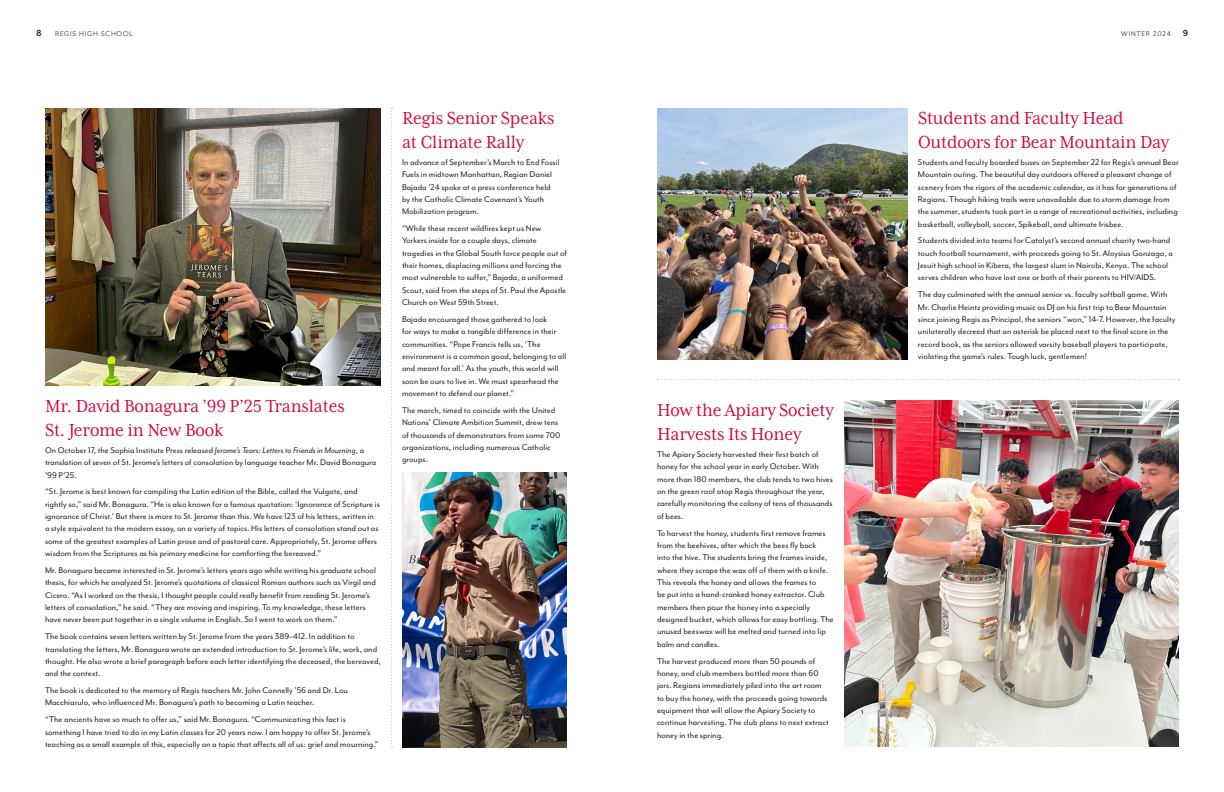
<style>
.page{position:relative;width:1224px;height:792px;background:#fff}
.page>*{position:absolute;margin:0;border:0;box-sizing:border-box;transform-origin:0 0}
.t1{font:20px/24px "Mrs Eaves XL Serif Nar OT";letter-spacing:-.01em;color:#d20d44}
.t2{font:700 10px "Mr Eaves Mod OT";color:#231f20}
.t3{font:9.5px/12.4px "Mr Eaves Mod OT";color:#231f20}
.t4{font:8px "Mr Eaves Mod OT";letter-spacing:.1em;color:#231f20}
.s1{font-weight:700;font-size:10px}
.s2{font-style:italic}
</style>
<div class="page">
<img style="left:45px;top:108px;width:336px;height:278px">
<svg style="left:391px;top:108px;width:2px;height:640px"></svg>
<svg style="left:658px;top:379px;width:521px;height:1px"></svg>
<img style="left:402px;top:472px;width:165px;height:275px">
<img style="left:844px;top:400px;width:335px;height:347px">
<img style="left:657px;top:108px;width:251px;height:251px">
<p class="t2" style="left:36px;top:27px;width:7px">8</p>
<p class="t4" style="left:55px;top:29px;width:79px">REGIS HIGH SCHOOL</p>
<p class="t4" style="left:1121px;top:29px;width:68px">WINTER 2024 <span class="s1">9</span></p>
<p class="t1" style="left:45px;top:394px;width:301px">Mr. David Bonagura ’99 P’25 Translates<br>St. Jerome in New Book</p>
<p class="t3" style="left:45px;top:444px;width:333px">On October 17, the Sophia Institute Press released <span class="s2">Jerome’s Tears: Letters to Friends in Mourning</span>, a translation of seven of St. Jerome’s letters of consolation by language teacher Mr. David Bonagura ’99 P’25.</p>
<p class="t3" style="left:45px;top:485px;width:336px">“St. Jerome is best known for compiling the Latin edition of the Bible, called the Vulgate, and rightly so,” said Mr. Bonagura. “He is also known for a famous quotation: ‘Ignorance of Scripture is ignorance of Christ.’ But there is more to St. Jerome than this. We have 123 of his letters, written in a style equivalent to the modern essay, on a variety of topics. His letters of consolation stand out as some of the greatest examples of Latin prose and of pastoral care. Appropriately, St. Jerome offers wisdom from the Scriptures as his primary medicine for comforting the bereaved.”</p>
<p class="t3" style="left:45px;top:564px;width:333px">Mr. Bonagura became interested in St. Jerome’s letters years ago while writing his graduate school thesis, for which he analyzed St. Jerome’s quotations of classical Roman authors such as Virgil and Cicero. “As I worked on the thesis, I thought people could really benefit from reading St. Jerome’s letters of consolation,” he said. “They are moving and inspiring. To my knowledge, these letters have never been put together in a single volume in English. So I went to work on them.”</p>
<p class="t3" style="left:45px;top:630px;width:337px">The book contains seven letters written by St. Jerome from the years 389–412. In addition to translating the letters, Mr. Bonagura wrote an extended introduction to St. Jerome’s life, work, and thought. He also wrote a brief paragraph before each letter identifying the deceased, the bereaved, and the context.</p>
<p class="t3" style="left:45px;top:684px;width:305px">The book is dedicated to the memory of Regis teachers Mr. John Connelly ’56 and Dr. Lou<br>Macchiarulo, who influenced Mr. Bonagura’s path to becoming a Latin teacher.</p>
<p class="t3" style="left:45px;top:713px;width:335px">“The ancients have so much to offer us,” said Mr. Bonagura. “Communicating this fact is something I have tried to do in my Latin classes for 20 years now. I am happy to offer St. Jerome’s teaching as a small example of this, especially on a topic that affects all of us: grief and mourning.”</p>
<p class="t1" style="left:402px;top:106px;width:154px">Regis Senior Speaks at Climate Rally</p>
<p class="t3" style="left:402px;top:156px;width:159px">In advance of September’s March to End Fossil Fuels in midtown Manhattan, Regian Daniel Bajada ’24 spoke at a press conference held by the Catholic Climate Covenant’s Youth Mobilization program.</p>
<p class="t3" style="left:402px;top:222px;width:166px">“While these recent wildfires kept us New Yorkers inside for a couple days, climate tragedies in the Global South force people out of their homes, displacing millions and forcing the most vulnerable to suffer,” Bajada, a uniformed Scout, said from the steps of St. Paul the Apostle Church on West 59th Street.</p>
<p class="t3" style="left:402px;top:313px;width:166px">Bajada encouraged those gathered to look<br>for ways to make a tangible difference in their communities. “Pope Francis tells us, ‘The environment is a common good, belonging to all and meant for all.’ As the youth, this world will soon be ours to live in. We must spearhead the movement to defend our planet.”</p>
<p class="t3" style="left:402px;top:404px;width:160px">The march, timed to coincide with the United Nations’ Climate Ambition Summit, drew tens of thousands of demonstrators from some 700 organizations, including numerous Catholic groups.</p>
<p class="t1" style="left:657px;top:398px;width:179px">How the Apiary Society<br>Harvests Its Honey</p>
<p class="t3" style="left:657px;top:448px;width:178px">The Apiary Society harvested their first batch of honey for the school year in early October. With more than 180 members, the club tends to two hives on the green roof atop Regis throughout the year, carefully monitoring the colony of tens of thousands of bees.</p>
<p class="t3" style="left:657px;top:527px;width:178px">To harvest the honey, students first remove frames from the beehives, after which the bees fly back<br>into the hive. The students bring the frames inside, where they scrape the wax off of them with a knife.<br>This reveals the honey and allows the frames to<br>be put into a hand-cranked honey extractor. Club members then pour the honey into a specially designed bucket, which allows for easy bottling. The unused beeswax will be melted and turned into lip balm and candles.</p>
<p class="t3" style="left:657px;top:654px;width:173px">The harvest produced more than 50 pounds of honey, and club members bottled more than 60 jars. Regians immediately piled into the art room to buy the honey, with the proceeds going towards equipment that will allow the Apiary Society to continue harvesting. The club plans to next extract honey in the spring.</p>
<p class="t1" style="left:918px;top:106px;width:253px">Students and Faculty Head<br>Outdoors for Bear Mountain Day</p>
<p class="t3" style="left:918px;top:156px;width:262px">Students and faculty boarded buses on September 22 for Regis’s annual Bear Mountain outing. The beautiful day outdoors offered a pleasant change of scenery from the rigors of the academic calendar, as it has for generations of Regians. Though hiking trails were unavailable due to storm damage from the summer, students took part in a range of recreational activities, including basketball, volleyball, soccer, Spikeball, and ultimate frisbee.</p>
<p class="t3" style="left:918px;top:234px;width:256px">Students divided into teams for Catalyst’s second annual charity two-hand touch football tournament, with proceeds going to St. Aloysius Gonzaga, a Jesuit high school in Kibera, the largest slum in Nairobi, Kenya. The school serves children who have lost one or both of their parents to HIV/AIDS.</p>
<p class="t3" style="left:918px;top:288px;width:259px">The day culminated with the annual senior vs. faculty softball game. With Mr. Charlie Heintz providing music as DJ on his first trip to Bear Mountain since joining Regis as Principal, the seniors “won,” 14-7. However, the faculty unilaterally decreed that an asterisk be placed next to the final score in the record book, as the seniors allowed varsity baseball players to participate, violating the game’s rules. Tough luck, gentlemen!</p>
</div>
